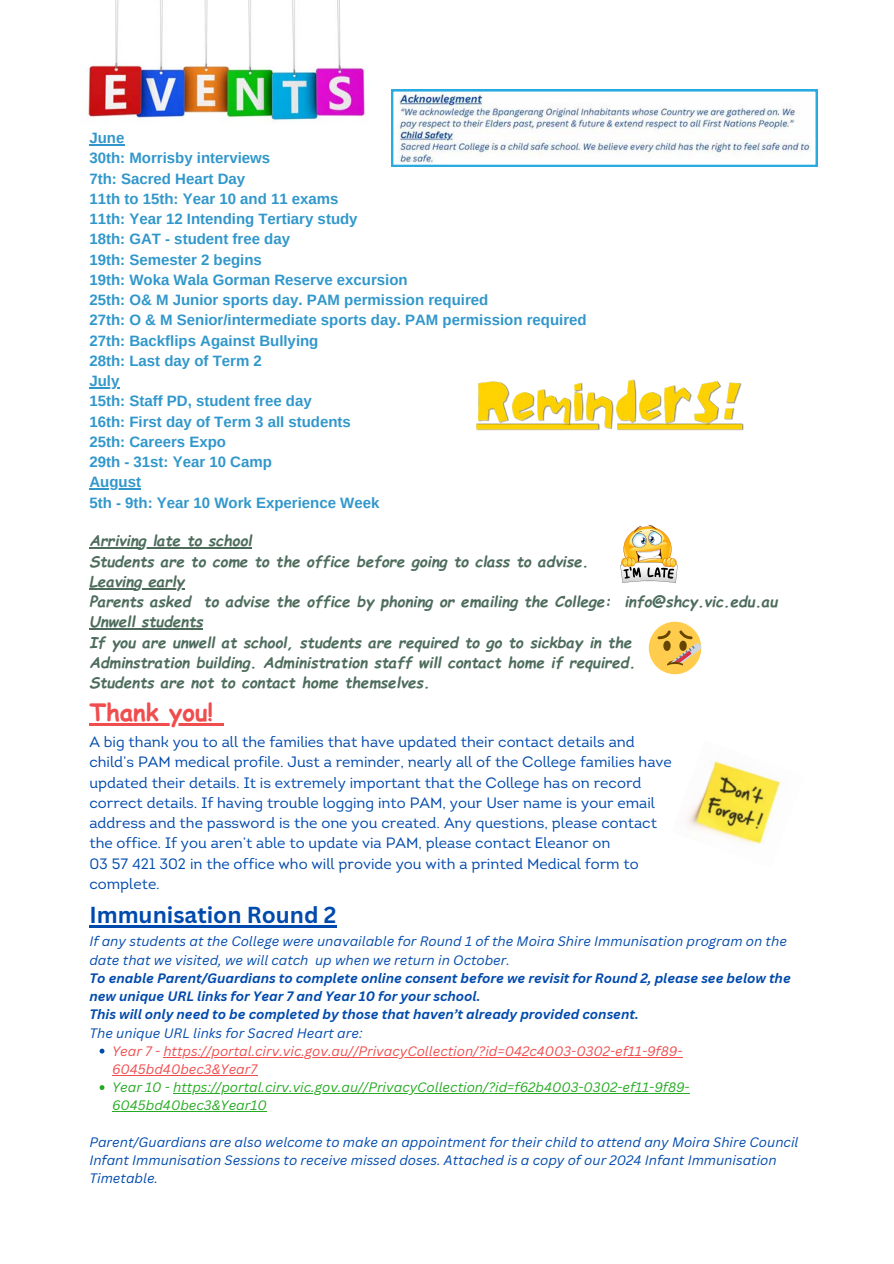
<style>
.page{position:relative;width:894px;height:1264px;background:#fff}
.page>*{position:absolute;margin:0;border:0;box-sizing:border-box;transform-origin:0 0}
.t1{font:700 24px "Comic Sans MS";color:#f04d4e}
.t2{font:700 22.5px "Canva Sans";color:#004aad}
.t3{font:15px/20.2px "Intro";color:#004aad}
.t4{font:700 15px/20.2px "Arimo";color:#3197cb}
.t5{font:italic 700 15px/20.2px "Comic Sans MS";color:#4d6c5b}
.t6{font:italic 13.35px/18.1px "Canva Sans";color:#004aad}
.t7{font:italic 700 13.35px/18.1px "Canva Sans";color:#004aad}
.t8{font:italic 13.35px/18.1px "Canva Sans";color:#27aa23}
.t9{font:italic 13.35px "Canva Sans";color:#f04d4e}
.s1{color:#f04d4e}
</style>
<div class="page">
<img style="left:86px;top:0;width:280px;height:124px">
<hr style="left:89px;top:144px;width:35px;height:1px;background:#3197cb">
<hr style="left:89px;top:387px;width:30px;height:1px;background:#3197cb">
<hr style="left:89px;top:488px;width:52px;height:1px;background:#3197cb">
<hr style="left:89px;top:547px;width:163px;height:1px;background:#4d6c5b">
<hr style="left:89px;top:588px;width:95px;height:1px;background:#4d6c5b">
<hr style="left:89px;top:628px;width:114px;height:1px;background:#4d6c5b">
<svg style="left:648px;top:621px;width:53px;height:53px"></svg>
<svg style="left:620px;top:525px;width:57px;height:58px"></svg>
<img style="left:687px;top:758px;width:96px;height:88px">
<img style="left:476px;top:379px;width:268px;height:52px">
<svg style="left:100px;top:1048px;width:4px;height:5px"></svg>
<hr style="left:163px;top:1056px;width:519px;height:1px;background:#f04d4e">
<hr style="left:112px;top:1074px;width:145px;height:1px;background:#f04d4e">
<svg style="left:100px;top:1085px;width:4px;height:4px"></svg>
<hr style="left:173px;top:1093px;width:516px;height:1px;background:#27aa23">
<hr style="left:112px;top:1111px;width:155px;height:1px;background:#27aa23">
<hr style="left:89px;top:925px;width:247px;height:3px;background:#004aad">
<hr style="left:89px;top:723px;width:124px;height:2px;background:#f04d4e">
<svg style="left:213px;top:723px;width:11px;height:2px"></svg>
<svg style="left:391px;top:89px;width:426px;height:78px"></svg>
<h3 class="t4" style="left:89px;top:128px;width:498px">June<br>30th: Morrisby interviews<br>7th: Sacred Heart Day<br>11th to 15th: Year 10 and 11 exams<br>11th: Year 12 Intending Tertiary study<br>18th: GAT - student free day<br>19th: Semester 2 begins<br>19th: Woka Wala Gorman Reserve excursion<br>25th: O&amp; M Junior sports day. PAM permission required<br>27th: O &amp; M Senior/intermediate sports day. PAM permission required<br>27th: Backflips Against Bullying<br>28th: Last day of Term 2</h3>
<p class="t4" style="left:89px;top:371px;width:263px">July<br>15th: Staff PD, student free day<br>16th: First day of Term 3 all students<br>25th: Careers Expo<br>29th - 31st: Year 10 Camp</p>
<p class="t4" style="left:89px;top:472px;width:291px">August<br>5th - 9th: Year 10 Work Experience Week</p>
<h3 class="t5" style="left:89px;top:530px;width:500px">Arriving late to school<br>Students are to come to the office before going to class to advise.</h3>
<p class="t5" style="left:89px;top:570px;width:689px">Leaving early<br>Parents asked to advise the office by phoning or emailing the College: info@shcy.vic.edu.au Unwell students<br>If you are unwell at school, students are required to go to sickbay in the<br>Adminstration building. Administration staff will contact home if required.<br>Students are not to contact home themselves.</p>
<h1 class="t1" style="left:89px;top:694px;width:125px">Thank you!</h1>
<p class="t3" style="left:89px;top:733px;width:583px">A big thank you to all the families that have updated their contact details and child’s PAM medical profile. Just a reminder, nearly all of the College families have updated their details. It is extremely important that the College has on record correct details. If having trouble logging into PAM, your User name is your email address and the password is the one you created. Any questions, please contact the office. If you aren’t able to update via PAM, please contact Eleanor on<br>03 57 421 302 in the office who will provide you with a printed Medical form to complete.</p>
<p class="t2" style="left:89px;top:899px;width:248px">Immunisation Round 2</p>
<h4 class="t6" style="left:89px;top:932px;width:699px">If any students at the College were unavailable for Round 1 of the Moira Shire Immunisation program on the date that we visited, we will catch up when we return in October.</h4>
<p class="t7" style="left:89px;top:968px;width:702px">To enable Parent/Guardians to complete online consent before we revisit for Round 2, please see below the new unique URL links for Year 7 and Year 10 for your school.</p>
<h2 class="t7" style="left:89px;top:1005px;width:550px">This will only need to be completed by those that haven’t already provided consent.</h2>
<p class="t6" style="left:89px;top:1023px;width:274px">The unique URL links for Sacred Heart are:</p>
<p class="t9" style="left:112px;top:1041px;width:571px">Year 7 - https://portal.cirv.vic.gov.au//PrivacyCollection/?id=042c4003-0302-ef11-9f89-</p>
<p class="t8" style="left:112px;top:1059px;width:579px"><span class="s1">6045bd40bec3&amp;Year7<br></span>Year 10 - https://portal.cirv.vic.gov.au//PrivacyCollection/?id=f62b4003-0302-ef11-9f89-</p>
<p class="t8" style="left:112px;top:1096px;width:156px">6045bd40bec3&amp;Year10</p>
<p class="t6" style="left:89px;top:1132px;width:710px">Parent/Guardians are also welcome to make an appointment for their child to attend any Moira Shire Council</p>
<p class="t6" style="left:89px;top:1150px;width:688px">Infant Immunisation Sessions to receive missed doses. Attached is a copy of our 2024 Infant Immunisation<br>Timetable.</p>
</div>
